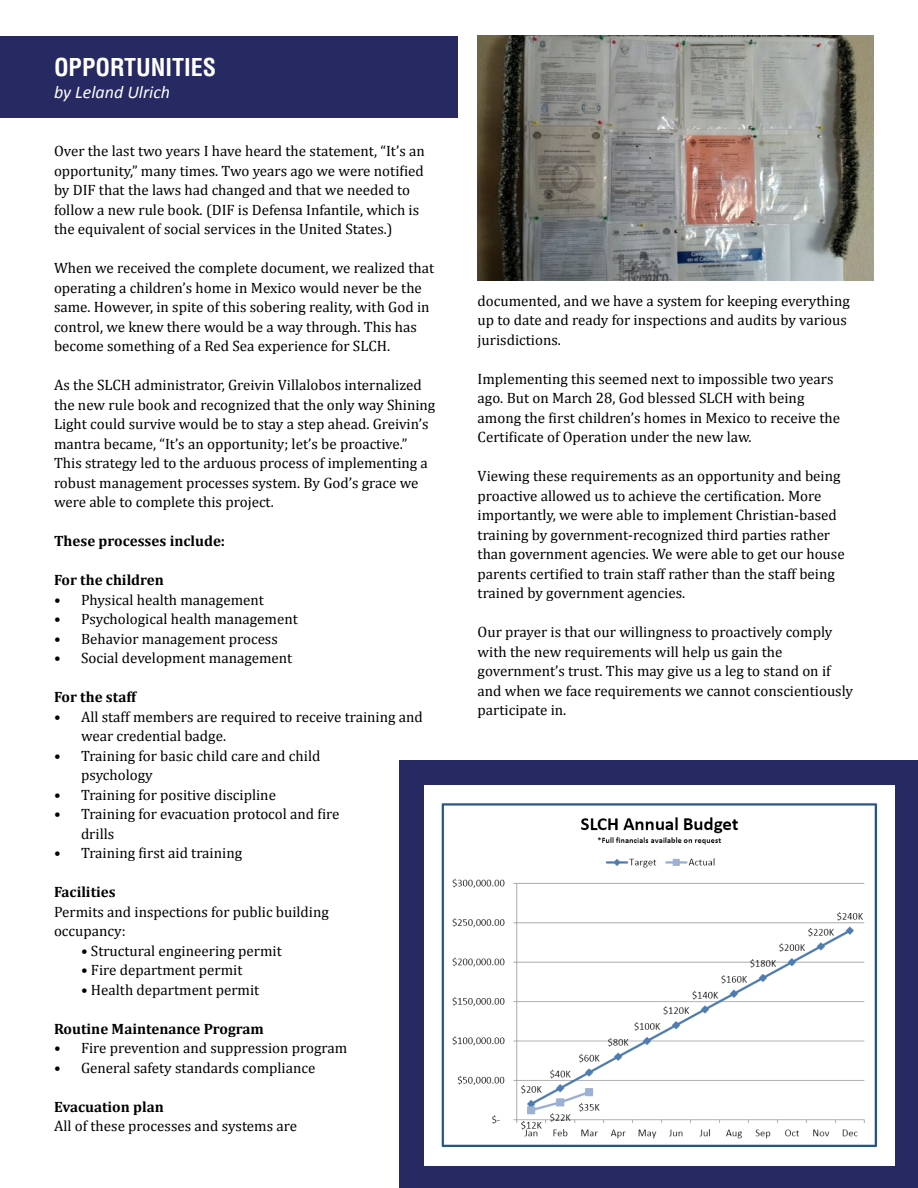
<style>
.page{position:relative;width:918px;height:1188px;background:#fff}
.page>*{position:absolute;margin:0;border:0;box-sizing:border-box;transform-origin:0 0}
.t1{font:700 condensed 24px "Helvetica LT Std";color:#fff}
.t2{font:italic 18px "Calibri";color:#fff}
.t3{font:15px/19.5px "Cambria";color:#000}
.t4{font:700 15px "Cambria";color:#000}
</style>
<div class="page">
<div style="left:0;top:36px;width:457px;height:81px;background:#262962"></div>
<div style="left:400px;top:760px;width:518px;height:428px;background:#262962"></div>
<img style="left:424px;top:785px;width:470px;height:380px">
<img style="left:478px;top:36px;width:396px;height:245px">
<p class="t1" style="left:54px;top:53px;width:164px">OPPORTUNITIES</p>
<p class="t2" style="left:54px;top:79px;width:118px">by Leland Ulrich</p>
<p class="t3" style="left:54px;top:141px;width:372px">Over the last two years I have heard the statement, “It’s an opportunity,” many times. Two years ago we were notified by DIF that the laws had changed and that we needed to follow a new rule book. (DIF is Defensa Infantile, which is the equivalent of social services in the United States.)</p>
<p class="t3" style="left:54px;top:258px;width:382px">When we received the complete document, we realized that operating a children’s home in Mexico would never be the same. However, in spite of this sobering reality, with God in control, we knew there would be a way through. This has become something of a Red Sea experience for SLCH.</p>
<p class="t3" style="left:54px;top:375px;width:383px">As the SLCH administrator, Greivin Villalobos internalized the new rule book and recognized that the only way Shining Light could survive would be to stay a step ahead. Greivin’s mantra became, “It’s an opportunity; let’s be proactive.” This strategy led to the arduous process of implementing a robust management processes system. By God’s grace we were able to complete this project.</p>
<p class="t4" style="left:54px;top:530px;width:173px">These processes include:</p>
<p class="t4" style="left:54px;top:569px;width:111px">For the children</p>
<p class="t3" style="left:54px;top:590px;width:211px">• Physical health management</p>
<p class="t3" style="left:54px;top:609px;width:245px">• Psychological health management</p>
<p class="t3" style="left:54px;top:629px;width:225px">• Behavior management process</p>
<p class="t3" style="left:54px;top:648px;width:240px">• Social development management</p>
<p class="t4" style="left:54px;top:686px;width:84px">For the staff</p>
<p class="t3" style="left:81px;top:707px;width:343px;text-indent:-27px">• All staff members are required to receive training and wear credential badge.</p>
<p class="t3" style="left:81px;top:746px;width:241px;text-indent:-27px">• Training for basic child care and child psychology</p>
<p class="t3" style="left:54px;top:785px;width:224px">• Training for positive discipline</p>
<p class="t3" style="left:81px;top:804px;width:260px;text-indent:-27px">• Training for evacuation protocol and fire drills</p>
<p class="t3" style="left:54px;top:843px;width:190px">• Training first aid training</p>
<p class="t4" style="left:54px;top:881px;width:63px">Facilities</p>
<p class="t3" style="left:54px;top:902px;width:276px">Permits and inspections for public building occupancy:</p>
<p class="t3" style="left:81px;top:941px;width:202px">• Structural engineering permit</p>
<p class="t3" style="left:81px;top:960px;width:163px">• Fire department permit</p>
<p class="t3" style="left:81px;top:980px;width:180px">• Health department permit</p>
<p class="t4" style="left:54px;top:1018px;width:212px">Routine Maintenance Program</p>
<p class="t3" style="left:54px;top:1038px;width:295px">• Fire prevention and suppression program</p>
<p class="t3" style="left:54px;top:1058px;width:263px">• General safety standards compliance</p>
<p class="t4" style="left:54px;top:1096px;width:111px">Evacuation plan</p>
<p class="t3" style="left:54px;top:1116px;width:245px">All of these processes and systems are</p>
<p class="t3" style="left:478px;top:291px;width:374px">documented, and we have a system for keeping everything up to date and ready for inspections and audits by various jurisdictions.</p>
<p class="t3" style="left:478px;top:369px;width:364px">Implementing this seemed next to impossible two years ago. But on March 28, God blessed SLCH with being among the first children’s homes in Mexico to receive the Certificate of Operation under the new law.</p>
<p class="t3" style="left:478px;top:467px;width:369px">Viewing these requirements as an opportunity and being proactive allowed us to achieve the certification. More importantly, we were able to implement Christian-based training by government-recognized third parties rather than government agencies. We were able to get our house parents certified to train staff rather than the staff being trained by government agencies.</p>
<p class="t3" style="left:478px;top:623px;width:377px">Our prayer is that our willingness to proactively comply with the new requirements will help us gain the government’s trust. This may give us a leg to stand on if and when we face requirements we cannot conscientiously participate in.</p>
</div>
